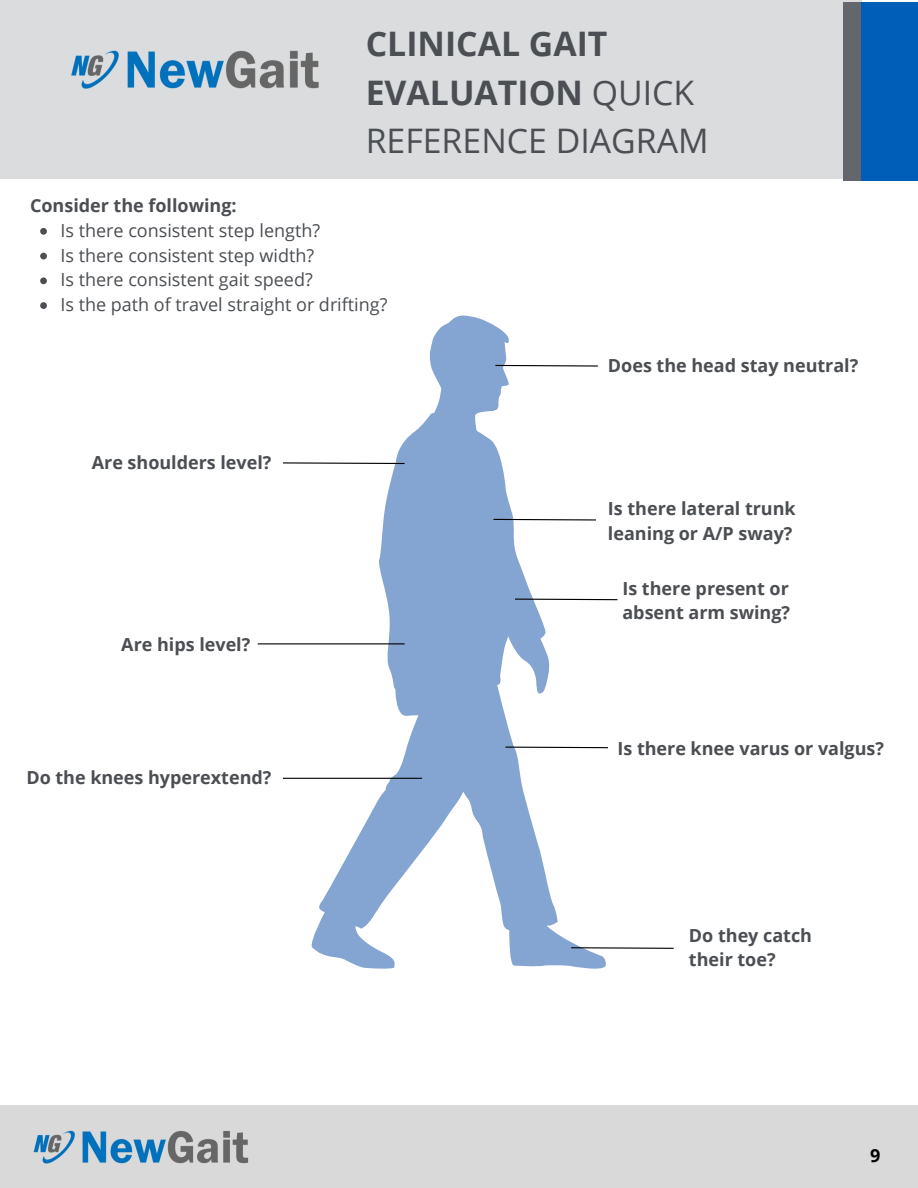
<style>
.page{position:relative;width:918px;height:1188px;background:#fff}
.page>*{position:absolute;margin:0;border:0;box-sizing:border-box;transform-origin:0 0}
.t1{font:700 33.75px/48.3px "Open Sans";color:#4b4e52}
.t2{font:700 18px/24.8px "Open Sans";color:#4b4e52}
.t3{font:18px/24.8px "Open Sans";color:#4b4e52}
.t4{font:700 18px "Open Sans";color:#000}
.s1{font-weight:400}
</style>
<div class="page">
<div style="left:0;top:1105px;width:918px;height:83px;background:#d9d9d9"></div>
<img style="left:33px;top:1130px;width:216px;height:34px">
<div style="left:0;top:0;width:862px;height:179px;background:#dadcde"></div>
<div style="left:844px;top:2px;width:56px;height:179px;background:#63666a"></div>
<div style="left:862px;top:2px;width:56px;height:179px;background:#005eb8"></div>
<img style="left:71px;top:50px;width:248px;height:39px">
<svg style="left:310px;top:315px;width:296px;height:654px"></svg>
<svg style="left:40px;top:228px;width:7px;height:7px"></svg>
<svg style="left:40px;top:253px;width:7px;height:6px"></svg>
<svg style="left:40px;top:277px;width:7px;height:7px"></svg>
<svg style="left:40px;top:302px;width:7px;height:7px"></svg>
<svg style="left:283px;top:462px;width:123px;height:3px"></svg>
<hr style="left:258px;top:643px;width:147px;height:1px;background:#000">
<hr style="left:283px;top:778px;width:139px;height:1px;background:#000">
<svg style="left:494px;top:364px;width:105px;height:3px"></svg>
<svg style="left:492px;top:518px;width:105px;height:3px"></svg>
<svg style="left:514px;top:598px;width:104px;height:3px"></svg>
<svg style="left:504px;top:746px;width:104px;height:3px"></svg>
<svg style="left:570px;top:947px;width:104px;height:2px"></svg>
<h1 class="t1" style="left:366px;top:19px;width:344px">CLINICAL GAIT<br>EVALUATION <span class="s1">QUICK<br>REFERENCE DIAGRAM</span></h1>
<p class="t2" style="left:30px;top:193px;width:208px">Consider the following:</p>
<p class="t3" style="left:61px;top:218px;width:328px">Is there consistent step length?<br>Is there consistent step width?<br>Is there consistent gait speed?<br>Is the path of travel straight or drifting?</p>
<p class="t2" style="left:92px;top:450px;width:181px">Are shoulders level?</p>
<p class="t2" style="left:121px;top:632px;width:131px">Are hips level?</p>
<p class="t2" style="left:26px;top:765px;width:247px">Do the knees hyperextend?</p>
<p class="t2" style="left:608px;top:352px;width:252px">Does the head stay neutral?</p>
<p class="t2" style="left:608px;top:496px;width:189px">Is there lateral trunk leaning or A/P sway?</p>
<p class="t2" style="left:622px;top:575px;width:169px">Is there present or absent arm swing?</p>
<p class="t2" style="left:617px;top:736px;width:268px">Is there knee varus or valgus?</p>
<p class="t2" style="left:689px;top:922px;width:125px">Do they catch their toe?</p>
<p class="t4" style="left:870px;top:1143px;width:12px">9</p>
</div>
